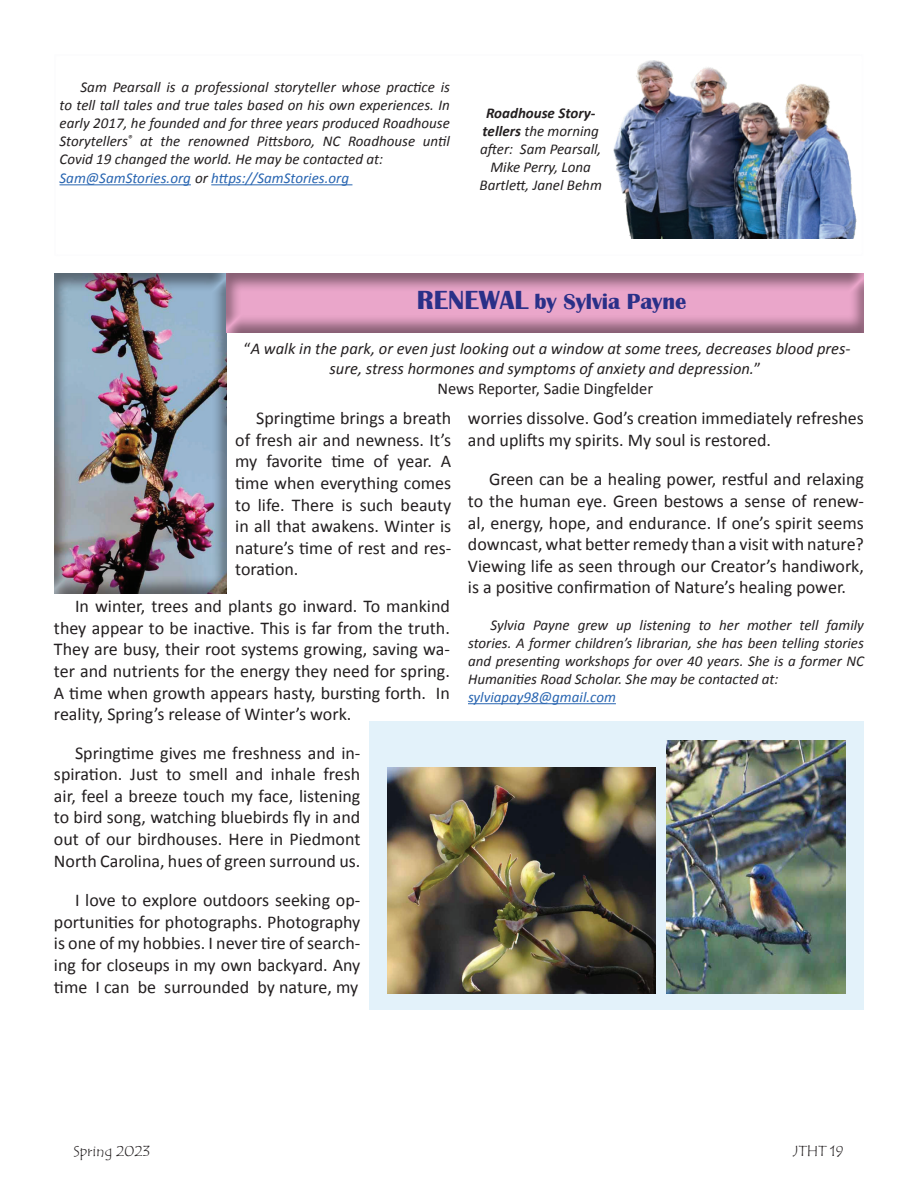
<style>
.page{position:relative;width:918px;height:1188px;background:#fff}
.page>*{position:absolute;margin:0;border:0;box-sizing:border-box;transform-origin:0 0}
.t1{font:700 22.5px "Britannic";color:#2a3088}
.t2{font:18px/21.6px "Calibri";color:#231f20;text-align:justify}
.t3{font:italic 16.5px/19.8px "Calibri";color:#231f20;text-align:center}
.t4{font:italic 15px/18px "Calibri";color:#231f20;text-align:justify}
.t5{font:italic 15px "Calibri";color:#2865b1}
.t6{font:15px "Tempus Sans ITC";color:#231f20}
.s1{color:#231f20}
.s2{font-weight:700}
.s3{font-size:27px}
.s4{font-style:normal}
</style>
<div class="page">
<img style="left:613px;top:60px;width:243px;height:179px">
<hr style="left:60px;top:184px;width:131px;height:1px;background:#2865b1">
<hr style="left:211px;top:184px;width:141px;height:1px;background:#2865b1">
<div style="left:53px;top:273px;width:174px;height:322px;background:#231f20;opacity:.5"></div>
<div style="left:226px;top:267px;width:641px;height:68px;background:#231f20;opacity:.5"></div>
<hr style="left:468px;top:703px;width:148px;height:1px;background:#2865b1">
<div style="left:369px;top:721px;width:495px;height:288px;background:#e3f2fa"></div>
<img style="left:388px;top:767px;width:268px;height:226px">
<img style="left:666px;top:741px;width:179px;height:252px">
<p class="t4" style="left:60px;top:77px;width:392px;text-indent:21px">Sam Pearsall is a professional storyteller whose practice is to tell tall tales and true tales based on his own experiences. In early 2017, he founded and for three years produced Roadhouse Storytellers<sup>®</sup> at the renowned Pittsboro, NC Roadhouse until Covid 19 changed the world. He may be contacted at:</p>
<p class="t5" style="left:60px;top:168px;width:291px">Sam@SamStories.org <span class="s1">or</span> https://SamStories.org</p>
<p class="t4" style="left:480px;top:103px;width:124px;text-align:center"><span class="s2">Roadhouse Story&shy;tellers</span> the morning after: Sam Pearsall,<br>Mike Perry, Lona<br>Bartlett, Janel Behm</p>
<p class="t1" style="left:417px;top:289px;width:271px"><span class="s3">RENEWAL</span> by Sylvia Payne</p>
<p class="t3" style="left:244px;top:338px;width:608px"><span class="s4">“</span>A walk in the park, or even just looking out a window at some trees, decreases blood pres&shy;sure, stress hormones and symptoms of anxiety and depression.<span class="s4">”<br>News Reporter, Sadie Dingfelder</span></p>
<p class="t2" style="left:235px;top:407px;width:218px;text-indent:21px">Springtime brings a breath of fresh air and newness. It’s my favorite time of year. A time when everything comes to life. There is such beauty in all that awakens. Winter is nature’s time of rest and res&shy;toration.</p>
<p class="t2" style="left:54px;top:596px;width:398px;text-indent:21px">In winter, trees and plants go inward. To mankind they appear to be inactive. This is far from the truth.<br>They are busy, their root systems growing, saving wa&shy;ter and nutrients for the energy they need for spring.<br>A time when growth appears hasty, bursting forth. In reality, Spring’s release of Winter’s work.</p>
<p class="t2" style="left:54px;top:742px;width:308px;text-indent:21px">Springtime gives me freshness and in&shy;spiration. Just to smell and inhale fresh air, feel a breeze touch my face, listening to bird song, watching bluebirds fly in and out of our birdhouses. Here in Piedmont North Carolina, hues of green surround us.</p>
<p class="t2" style="left:54px;top:890px;width:308px;text-indent:21px">I love to explore outdoors seeking op&shy;portunities for photographs. Photography is one of my hobbies. I never tire of search&shy;ing for closeups in my own backyard. Any time I can be surrounded by nature, my</p>
<p class="t2" style="left:468px;top:407px;width:398px">worries dissolve. God’s creation immediately refreshes and uplifts my spirits. My soul is restored.</p>
<p class="t2" style="left:468px;top:469px;width:398px;text-indent:21px">Green can be a healing power, restful and relaxing to the human eye. Green bestows a sense of renew&shy;al, energy, hope, and endurance. If one’s spirit seems downcast, what better remedy than a visit with nature?<br>Viewing life as seen through our Creator’s handiwork, is a positive confirmation of Nature’s healing power.</p>
<p class="t4" style="left:468px;top:616px;width:398px;text-indent:22px">Sylvia Payne grew up listening to her mother tell family stories. A former children’s librarian, she has been telling stories and presenting workshops for over 40 years. She is a former NC Humanities Road Scholar. She may be contacted at:</p>
<p class="t5" style="left:468px;top:687px;width:149px">sylviapay98@gmail.com</p>
<p class="t6" style="left:74px;top:1142px;width:78px">Spring 2023</p>
<p class="t6" style="left:793px;top:1142px;width:52px">JTHT 19</p>
</div>
